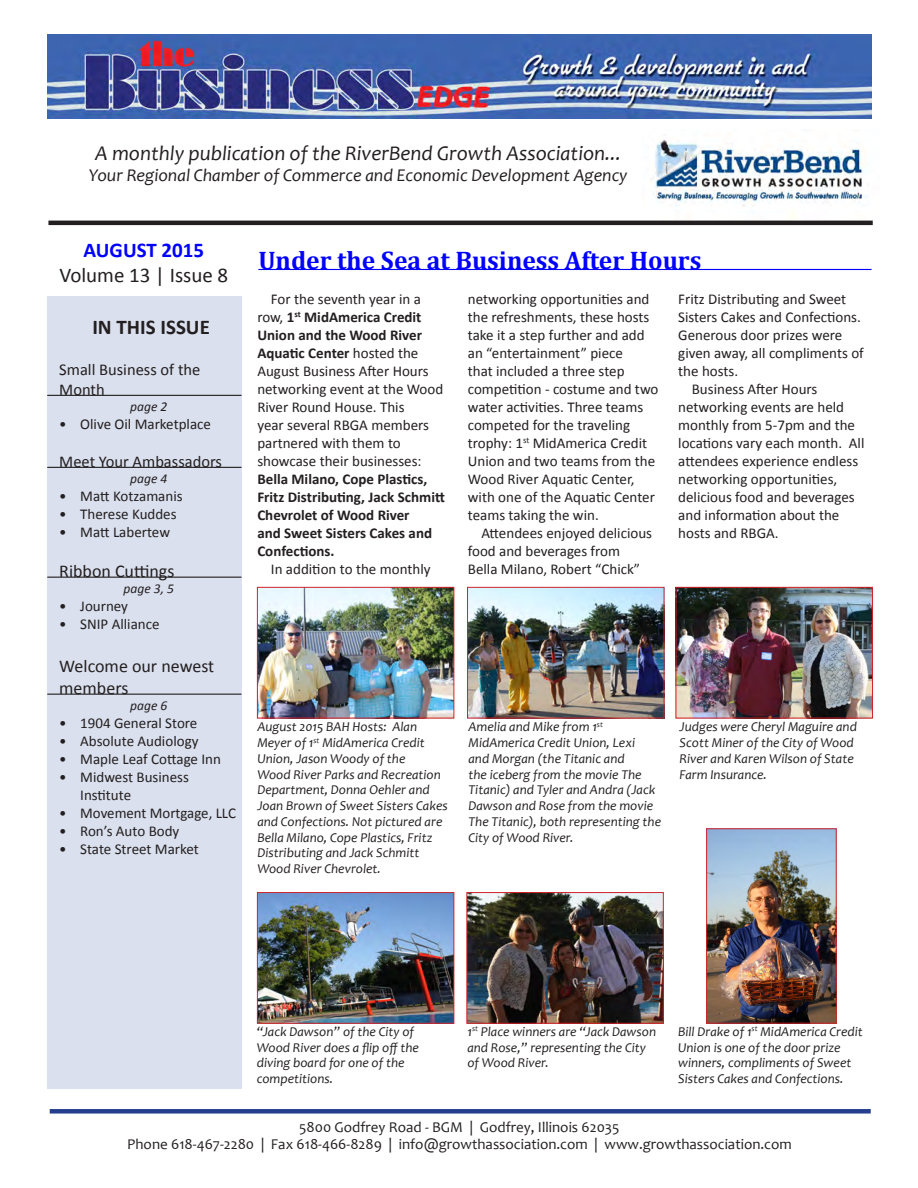
<style>
.page{position:relative;width:918px;height:1188px;background:#fff}
.page>*{position:absolute;margin:0;border:0;box-sizing:border-box;transform-origin:0 0}
.Article_headline{font:700 25.5px "Cambria";color:#00f}
.t1{font:italic 21px "Candara";color:#231f20}
.t2{font:21px "Calibri";color:#231f20}
.t3{font:700 21px "Calibri";color:#231f20}
.t4{font:700 21px "Calibri";color:#00f}
.t5{font:italic 18px "Candara";color:#231f20}
.TOC_heading{font:18px/21.6px "Calibri";color:#231f20}
.TOC_heading-2{font:16.5px/19.8px "Calibri";color:#231f20}
.article_copy{font:15px/18px "Calibri";color:#231f20}
.t6{font:15px "Candara";color:#231f20}
.TOC_amb__name_or_com{font:15px "Calibri";color:#231f20}
.picture_caption{font:italic 13.5px/15.8px "Candara";color:#231f20}
.TOC_page{font:italic 13.5px "Calibri";color:#231f20}
.s1{font-weight:700}
</style>
<div class="page">
<hr style="left:48px;top:221px;width:825px;height:4px;background:#231f20">
<div style="left:47px;top:296px;width:195px;height:793px;background:#dae0ed"></div>
<hr style="left:47px;top:395px;width:195px;height:1px;background:#231f20">
<hr style="left:47px;top:467px;width:195px;height:1px;background:#231f20">
<hr style="left:47px;top:577px;width:195px;height:1px;background:#231f20">
<hr style="left:47px;top:694px;width:195px;height:1px;background:#231f20">
<div style="left:50px;top:1109px;width:821px;height:5px;background:#253f8e"></div>
<img style="left:47px;top:34px;width:825px;height:84px">
<img style="left:650px;top:135px;width:217px;height:84px">
<hr style="left:258px;top:269px;width:614px;height:1px;background:#00f">
<img style="left:259px;top:589px;width:193px;height:127px">
<div style="left:257px;top:587px;width:197px;height:131px;border:1px solid #d1232a"></div>
<img style="left:469px;top:589px;width:193px;height:127px">
<div style="left:467px;top:587px;width:197px;height:131px;border:1px solid #d1232a"></div>
<img style="left:678px;top:589px;width:193px;height:127px">
<div style="left:676px;top:587px;width:197px;height:131px;border:1px solid #d1232a"></div>
<img style="left:259px;top:894px;width:193px;height:127px">
<div style="left:257px;top:892px;width:197px;height:131px;border:1px solid #d1232a"></div>
<img style="left:469px;top:894px;width:193px;height:127px">
<div style="left:467px;top:892px;width:197px;height:131px;border:1px solid #d1232a"></div>
<img style="left:708px;top:831px;width:126px;height:190px">
<div style="left:706px;top:829px;width:130px;height:194px;border:1px solid #d1232a"></div>
<p class="t1" style="left:95px;top:140px;width:528px">A monthly publication of the RiverBend Growth Association...</p>
<p class="t5" style="left:89px;top:164px;width:540px">Your Regional Chamber of Commerce and Economic Development Agency</p>
<p class="t4" style="left:84px;top:236px;width:122px">AUGUST 2015</p>
<p class="t2" style="left:59px;top:262px;width:170px">Volume 13 | Issue 8</p>
<p class="t3" style="left:92px;top:313px;width:119px">IN THIS ISSUE</p>
<p class="TOC_heading-2" style="left:59px;top:360px;width:143px">Small Business of the<br>Month</p>
<p class="TOC_page" style="left:130px;top:397px;width:39px">page 2</p>
<p class="article_copy" style="left:59px;top:415px;width:153px">• Olive Oil Marketplace</p>
<p class="TOC_heading-2" style="left:59px;top:451px;width:164px">Meet Your Ambassadors</p>
<p class="TOC_page" style="left:130px;top:469px;width:39px">page 4</p>
<p class="article_copy" style="left:59px;top:487px;width:125px">• Matt Kotzamanis</p>
<p class="article_copy" style="left:59px;top:505px;width:119px">• Therese Kuddes</p>
<p class="article_copy" style="left:59px;top:523px;width:112px">• Matt Labertew</p>
<p class="TOC_heading" style="left:59px;top:560px;width:117px">Ribbon Cuttings</p>
<p class="TOC_page" style="left:124px;top:579px;width:52px">page 3, 5</p>
<p class="article_copy" style="left:59px;top:597px;width:70px">• Journey</p>
<p class="article_copy" style="left:59px;top:615px;width:102px">• SNIP Alliance</p>
<p class="TOC_heading" style="left:59px;top:655px;width:156px">Welcome our newest members</p>
<p class="TOC_page" style="left:130px;top:696px;width:39px">page 6</p>
<p class="article_copy" style="left:59px;top:714px;width:140px">• 1904 General Store</p>
<p class="article_copy" style="left:59px;top:732px;width:141px">• Absolute Audiology</p>
<p class="article_copy" style="left:59px;top:750px;width:163px">• Maple Leaf Cottage Inn</p>
<p class="article_copy" style="left:59px;top:768px;width:131px">• Midwest Business</p>
<p class="TOC_amb__name_or_com" style="left:80px;top:785px;width:52px">Institute</p>
<p class="article_copy" style="left:59px;top:804px;width:178px">• Movement Mortgage, LLC</p>
<p class="article_copy" style="left:59px;top:822px;width:122px">• Ron’s Auto Body</p>
<p class="article_copy" style="left:59px;top:840px;width:141px">• State Street Market</p>
<p class="Article_headline" style="left:258px;top:242px;width:445px">Under the Sea at Business After Hours</p>
<p class="article_copy" style="left:257px;top:290px;width:189px;text-indent:14px">For the seventh year in a row, <span class="s1">1</span><sup>st</sup> <span class="s1">MidAmerica Credit<br>Union and the Wood River<br>Aquatic Center</span> hosted the<br>August Business After Hours networking event at the Wood<br>River Round House. This<br>year several RBGA members partnered with them to showcase their businesses:<br><span class="s1">Bella Milano, Cope Plastics,<br>Fritz Distributing, Jack Schmitt<br>Chevrolet of Wood River<br>and Sweet Sisters Cakes and<br>Confections.</span></p>
<p class="article_copy" style="left:271px;top:560px;width:161px">In addition to the monthly</p>
<p class="article_copy" style="left:468px;top:290px;width:192px">networking opportunities and the refreshments, these hosts take it a step further and add an “entertainment” piece<br>that included a three step competition - costume and two water activities. Three teams competed for the traveling trophy: 1<sup>st</sup> MidAmerica Credit<br>Union and two teams from the<br>Wood River Aquatic Center, with one of the Aquatic Center teams taking the win.</p>
<p class="article_copy" style="left:468px;top:524px;width:186px;text-indent:14px">Attendees enjoyed delicious food and beverages from<br>Bella Milano, Robert “Chick”</p>
<p class="article_copy" style="left:678px;top:290px;width:187px">Fritz Distributing and Sweet<br>Sisters Cakes and Confections.<br>Generous door prizes were given away, all compliments of the hosts.</p>
<p class="article_copy" style="left:678px;top:380px;width:188px;text-indent:14px">Business After Hours networking events are held monthly from 5-7pm and the locations vary each month. All attendees experience endless networking opportunities, delicious food and beverages and information about the hosts and RBGA.</p>
<p class="picture_caption" style="left:257px;top:719px;width:192px">August 2015 BAH Hosts: Alan<br>Meyer of 1<sup>st</sup> MidAmerica Credit<br>Union, Jason Woody of the<br>Wood River Parks and Recreation<br>Department, Donna Oehler and<br>Joan Brown of Sweet Sisters Cakes and Confections. Not pictured are<br>Bella Milano, Cope Plastics, Fritz<br>Distributing and Jack Schmitt<br>Wood River Chevrolet.</p>
<p class="picture_caption" style="left:469px;top:719px;width:194px">Amelia and Mike from 1<sup>st<br></sup>MidAmerica Credit Union, Lexi<br>and Morgan (the Titanic and<br>the iceberg from the movie The<br>Titanic) and Tyler and Andra (Jack<br>Dawson and Rose from the movie<br>The Titanic), both representing the<br>City of Wood River.</p>
<p class="picture_caption" style="left:680px;top:719px;width:179px">Judges were Cheryl Maguire and<br>Scott Miner of the City of Wood<br>River and Karen Wilson of State<br>Farm Insurance.</p>
<p class="picture_caption" style="left:257px;top:1024px;width:164px">“Jack Dawson” of the City of<br>Wood River does a flip off the diving board for one of the competitions.</p>
<p class="picture_caption" style="left:467px;top:1024px;width:190px">1<sup>st</sup> Place winners are “Jack Dawson and Rose,” representing the City of Wood River.</p>
<p class="picture_caption" style="left:678px;top:1024px;width:186px">Bill Drake of 1<sup>st</sup> MidAmerica Credit<br>Union is one of the door prize winners, compliments of Sweet<br>Sisters Cakes and Confections.</p>
<p class="t6" style="left:299px;top:1118px;width:322px">5800 Godfrey Road - BGM | Godfrey, Illinois 62035</p>
<p class="t6" style="left:127px;top:1135px;width:666px">Phone 618-467-2280 | Fax 618-466-8289 | info@growthassociation.com | www.growthassociation.com</p>
</div>
